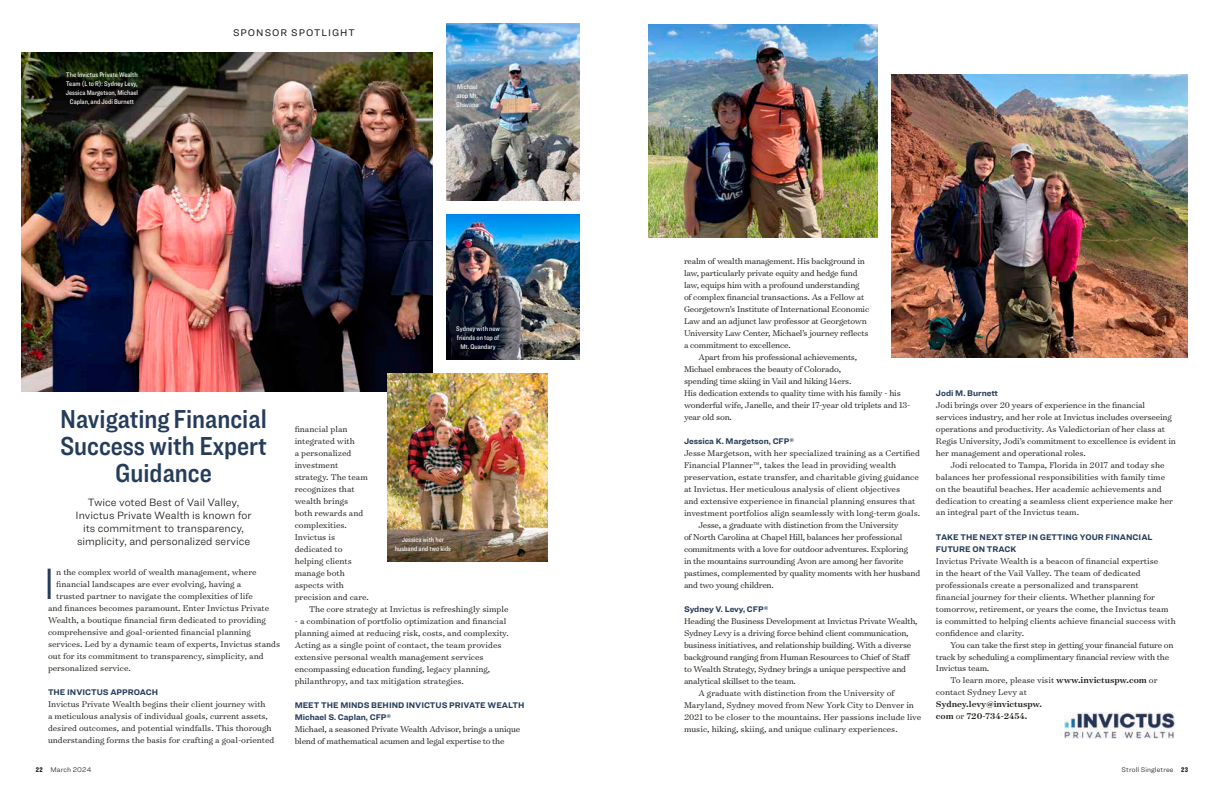
<style>
.page{position:relative;width:1224px;height:792px;background:#fff}
.page>*{position:absolute;margin:0;border:0;box-sizing:border-box;transform-origin:0 0}
.t1{font:300 45.5px "Ringside Condensed";color:#263c5b}
.t2{font:27px/27px "Ringside Condensed Semi";color:#263c5b;text-align:center}
.t3{font:300 11px/13px "Ringside";color:#171713;text-align:center}
.t4{font:10px "Ringside";letter-spacing:.1em;color:#171713}
.t5{font:300 9.5px/12px "Surveyor Text";letter-spacing:-.01em;color:#171713}
.t6{font:500 9.5px/12px "Surveyor Text";color:#171713}
.t7{font:700 8.5px/12px "Ringside";color:#263c5b}
.t8{font:500 7px/9px "Ringside Condensed";color:#fff;text-align:center}
.t9{font:300 7px "Ringside";letter-spacing:.015em;color:#171713}
.s1{font-weight:500}
.s2{font-weight:300}
.s3{font-family:"Ringside Compressed";font-weight:900}
</style>
<div class="page">
<img style="left:446px;top:24px;width:133px;height:177px">
<img style="left:446px;top:214px;width:133px;height:146px">
<img style="left:1064px;top:712px;width:110px;height:27px">
<img style="left:891px;top:74px;width:297px;height:284px">
<img style="left:648px;top:24px;width:230px;height:214px">
<img style="left:22px;top:53px;width:411px;height:338px">
<img style="left:387px;top:373px;width:161px;height:188px">
<p class="t8" style="left:66px;top:70px;width:74px">The Invictus Private Wealth<br>Team (L to R): Sydney Levy,<br>Jessica Margetson, Michael<br>Caplan, and Jodi Burnett</p>
<p class="t4" style="left:233px;top:25px;width:123px">SPONSOR SPOTLIGHT</p>
<p class="t8" style="left:456px;top:82px;width:24px;text-align:left">Michael atop Mt.<br>Shavano</p>
<p class="t8" style="left:456px;top:324px;width:45px">Sydney with new friends on top of<br>Mt. Quandary</p>
<h2 class="t2" style="left:60px;top:405px;width:208px">Navigating Financial<br>Success with Expert<br>Guidance</h2>
<p class="t3" style="left:76px;top:496px;width:178px">Twice voted Best of Vail Valley, Invictus Private Wealth is known for its commitment to transparency, simplicity, and personalized service</p>
<h1 class="t1" style="left:44px;top:553px;width:12px">I</h1>
<p class="t5" style="left:56px;top:565px;width:202px">n the complex world of wealth management, where</p>
<p class="t5" style="left:56px;top:577px;width:187px">financial landscapes are ever evolving, having a</p>
<p class="t5" style="left:56px;top:589px;width:198px">trusted partner to navigate the complexities of life</p>
<p class="t5" style="left:48px;top:601px;width:223px">and finances becomes paramount. Enter Invictus Private</p>
<p class="t5" style="left:48px;top:613px;width:219px">Wealth, a boutique financial firm dedicated to providing</p>
<p class="t5" style="left:48px;top:625px;width:204px">comprehensive and goal-oriented financial planning</p>
<p class="t5" style="left:48px;top:637px;width:234px">services. Led by a dynamic team of experts, Invictus stands</p>
<p class="t5" style="left:48px;top:649px;width:217px">out for its commitment to transparency, simplicity, and</p>
<p class="t5" style="left:48px;top:661px;width:84px">personalized service.</p>
<p class="t7" style="left:48px;top:685px;width:112px">THE INVICTUS APPROACH</p>
<p class="t5" style="left:48px;top:697px;width:228px">Invictus Private Wealth begins their client journey with<br>a meticulous analysis of individual goals, current assets, desired outcomes, and potential windfalls. This thorough understanding forms the basis for crafting a goal-oriented</p>
<p class="t5" style="left:295px;top:423px;width:54px">financial plan</p>
<p class="t5" style="left:295px;top:435px;width:62px">integrated with</p>
<p class="t5" style="left:295px;top:447px;width:58px">a personalized</p>
<p class="t5" style="left:295px;top:459px;width:45px">investment</p>
<p class="t5" style="left:295px;top:471px;width:75px">strategy. The team</p>
<p class="t5" style="left:295px;top:483px;width:61px">recognizes that</p>
<p class="t5" style="left:295px;top:495px;width:55px">wealth brings</p>
<p class="t5" style="left:295px;top:507px;width:70px">both rewards and</p>
<p class="t5" style="left:295px;top:519px;width:54px">complexities.</p>
<p class="t5" style="left:295px;top:531px;width:42px">Invictus is</p>
<p class="t5" style="left:295px;top:543px;width:49px">dedicated to</p>
<p class="t5" style="left:295px;top:555px;width:59px">helping clients</p>
<p class="t5" style="left:295px;top:567px;width:52px">manage both</p>
<p class="t5" style="left:295px;top:579px;width:51px">aspects with</p>
<p class="t5" style="left:295px;top:591px;width:76px">precision and care.</p>
<p class="t5" style="left:309px;top:603px;width:201px">The core strategy at Invictus is refreshingly simple</p>
<p class="t5" style="left:295px;top:615px;width:216px">- a combination of portfolio optimization and financial planning aimed at reducing risk, costs, and complexity.<br>Acting as a single point of contact, the team provides extensive personal wealth management services encompassing education funding, legacy planning, philanthropy, and tax mitigation strategies.</p>
<p class="t7" style="left:295px;top:699px;width:231px">MEET THE MINDS BEHIND INVICTUS PRIVATE WEALTH<br>Michael S. Caplan, CFP®</p>
<p class="t5" style="left:295px;top:723px;width:227px">Michael, a seasoned Private Wealth Advisor, brings a unique blend of mathematical acumen and legal expertise to the</p>
<p class="t8" style="left:395px;top:535px;width:58px">Jessica with her husband and two kids</p>
<p class="t5" style="left:684px;top:255px;width:187px">realm of wealth management. His background in law, particularly private equity and hedge fund law, equips him with a profound understanding of complex financial transactions. As a Fellow at Georgetown’s Institute of International Economic Law and an adjunct law professor at Georgetown University Law Center, Michael’s journey reflects a commitment to excellence.</p>
<p class="t5" style="left:684px;top:351px;width:228px;text-indent:14px">Apart from his professional achievements,<br>Michael embraces the beauty of Colorado,<br>spending time skiing in Vail and hiking 14ers.<br>His dedication extends to quality time with his family - his wonderful wife, Janelle, and their 17-year old triplets and 13- year old son.</p>
<p class="t7" style="left:684px;top:435px;width:112px">Jessica K. Margetson, CFP®</p>
<p class="t5" style="left:684px;top:447px;width:237px">Jesse Margetson, with her specialized training as a Certified</p>
<p class="t5" style="left:684px;top:459px;width:214px">Financial Planner™, takes the lead in providing wealth</p>
<p class="t5" style="left:684px;top:471px;width:236px">preservation, estate transfer, and charitable giving guidance</p>
<p class="t5" style="left:684px;top:483px;width:218px">at Invictus. Her meticulous analysis of client objectives</p>
<p class="t5" style="left:684px;top:495px;width:233px">and extensive experience in financial planning ensures that</p>
<p class="t5" style="left:684px;top:507px;width:238px">investment portfolios align seamlessly with long-term goals.</p>
<p class="t5" style="left:698px;top:519px;width:202px">Jesse, a graduate with distinction from the University</p>
<p class="t5" style="left:684px;top:531px;width:220px">of North Carolina at Chapel Hill, balances her professional</p>
<p class="t5" style="left:684px;top:543px;width:226px">commitments with a love for outdoor adventures. Exploring</p>
<p class="t5" style="left:684px;top:555px;width:221px">in the mountains surrounding Avon are among her favorite</p>
<p class="t5" style="left:684px;top:567px;width:238px">pastimes, complemented by quality moments with her husband</p>
<p class="t5" style="left:684px;top:579px;width:91px">and two young children.</p>
<p class="t7" style="left:684px;top:603px;width:86px">Sydney V. Levy, CFP®</p>
<p class="t5" style="left:684px;top:615px;width:235px">Heading the Business Development at Invictus Private Wealth,</p>
<p class="t5" style="left:684px;top:627px;width:226px">Sydney Levy is a driving force behind client communication,</p>
<p class="t5" style="left:684px;top:639px;width:229px">business initiatives, and relationship building. With a diverse</p>
<p class="t5" style="left:684px;top:651px;width:228px">background ranging from Human Resources to Chief of Staff</p>
<p class="t5" style="left:684px;top:663px;width:224px">to Wealth Strategy, Sydney brings a unique perspective and</p>
<p class="t5" style="left:684px;top:675px;width:113px">analytical skillset to the team.</p>
<p class="t5" style="left:698px;top:687px;width:198px">A graduate with distinction from the University of</p>
<p class="t5" style="left:684px;top:699px;width:231px">Maryland, Sydney moved from New York City to Denver in</p>
<p class="t5" style="left:684px;top:711px;width:239px">2021 to be closer to the mountains. Her passions include live</p>
<p class="t5" style="left:684px;top:723px;width:215px">music, hiking, skiing, and unique culinary experiences.</p>
<p class="t7" style="left:936px;top:386px;width:64px">Jodi M. Burnett</p>
<p class="t5" style="left:936px;top:398px;width:241px">Jodi brings over 20 years of experience in the financial services industry, and her role at Invictus includes overseeing operations and productivity. As Valedictorian of her class at Regis University, Jodi’s commitment to excellence is evident in her management and operational roles.</p>
<p class="t5" style="left:936px;top:458px;width:238px;text-indent:14px">Jodi relocated to Tampa, Florida in 2017 and today she balances her professional responsibilities with family time on the beautiful beaches. Her academic achievements and dedication to creating a seamless client experience make her an integral part of the Invictus team.</p>
<p class="t7" style="left:936px;top:530px;width:218px">TAKE THE NEXT STEP IN GETTING YOUR FINANCIAL<br>FUTURE ON TRACK</p>
<p class="t5" style="left:936px;top:554px;width:241px">Invictus Private Wealth is a beacon of financial expertise<br>in the heart of the Vail Valley. The team of dedicated professionals create a personalized and transparent<br>financial journey for their clients. Whether planning for tomorrow, retirement, or years the come, the Invictus team is committed to helping clients achieve financial success with confidence and clarity.</p>
<p class="t5" style="left:950px;top:638px;width:225px">You can take the first step in getting your financial future on</p>
<p class="t5" style="left:936px;top:650px;width:235px">track by scheduling a complimentary financial review with the</p>
<p class="t5" style="left:936px;top:662px;width:55px">Invictus team.</p>
<p class="t5" style="left:950px;top:674px;width:209px">To learn more, please visit <span class="s1">www.invictuspw.com</span> or</p>
<p class="t5" style="left:936px;top:686px;width:92px">contact Sydney Levy at</p>
<p class="t6" style="left:936px;top:698px;width:108px">Sydney.levy@invictuspw. com <span class="s2">or</span> 720-734-2454.</p>
<p class="t9" style="left:36px;top:764px;width:57px"><span class="s3">22</span> March 2024</p>
<p class="t9" style="left:1122px;top:764px;width:68px">Stroll Singletree <span class="s3">23</span></p>
</div>
